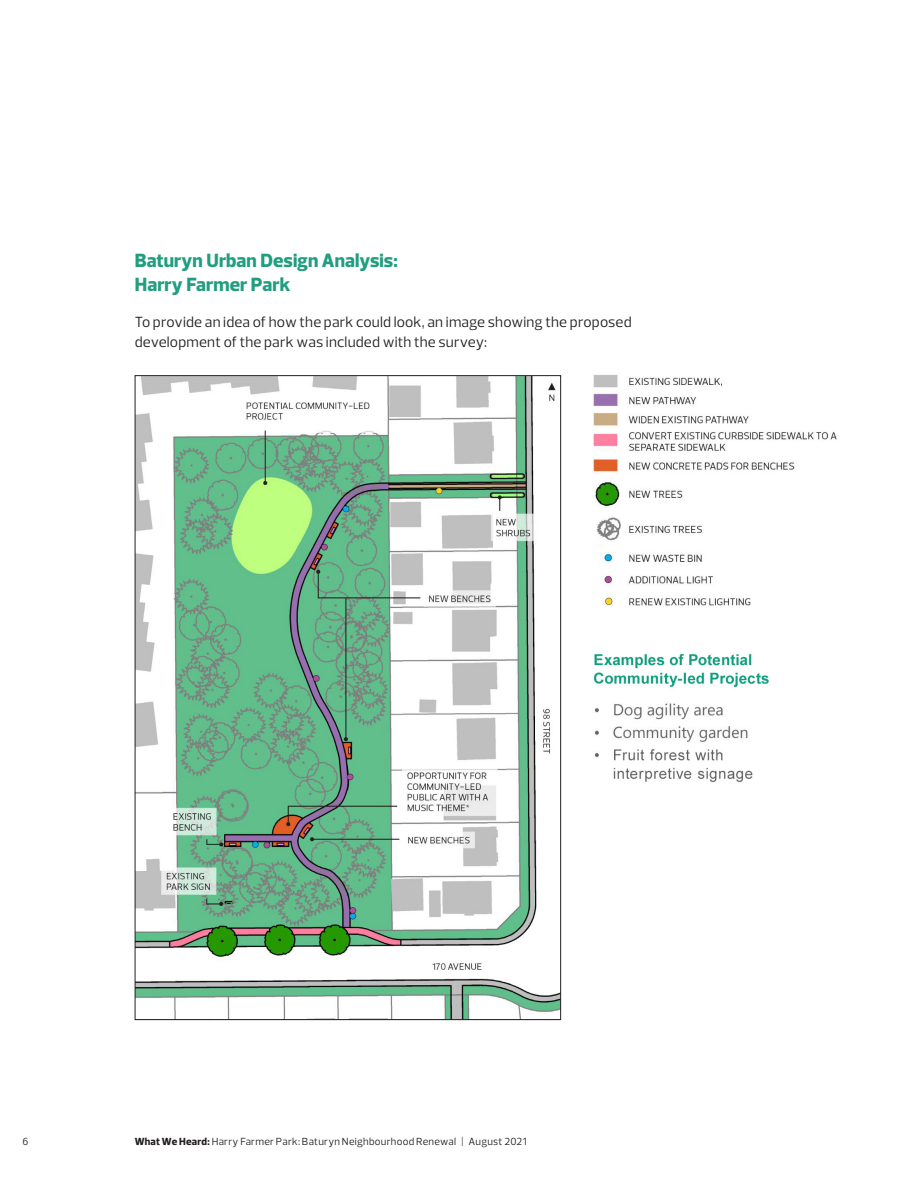
<style>
.page{position:relative;width:918px;height:1188px;background:#fff}
.page>*{position:absolute;margin:0;border:0;box-sizing:border-box;transform-origin:0 0}
.Body_Doc{font:800 19.5px/24px "Prelo";letter-spacing:.005em;color:#209e7f}
.Body_Doc-2{font:15px/20.2px "Prelo";letter-spacing:.01em;color:#231f20}
.t1{font:10.5px "Prelo";letter-spacing:.025em;color:#231f20}
.s1{font-weight:800}
</style>
<div class="page">
<img style="left:137px;top:377px;width:422px;height:641px">
<img style="left:592px;top:374px;width:245px;height:409px">
<p class="Body_Doc" style="left:135px;top:248px;width:265px">Baturyn Urban Design Analysis:<br>Harry Farmer Park</p>
<p class="Body_Doc-2" style="left:135px;top:312px;width:498px">To provide an idea of how the park could look, an image showing the proposed development of the park was included with the survey:</p>
<p class="t1" style="left:23px;top:1135px;width:7px">6</p>
<p class="t1" style="left:135px;top:1135px;width:393px"><span class="s1">What We Heard:</span> Harry Farmer Park: Baturyn Neighbourhood Renewal | August 2021</p>
</div>
